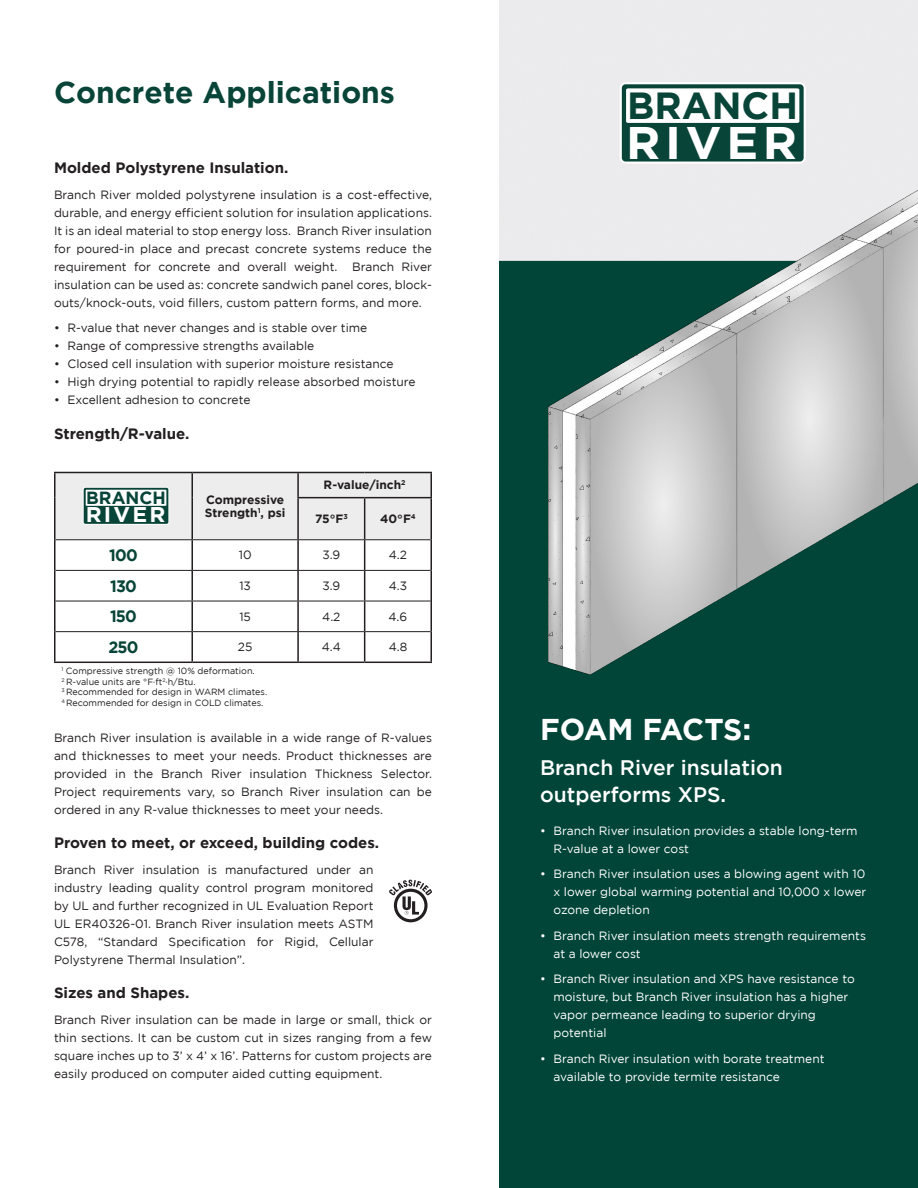
<style>
.page{position:relative;width:918px;height:1188px;background:#fff}
.page>*{position:absolute;margin:0;border:0;box-sizing:border-box;transform-origin:0 0}
.t1{font:700 45.6px "Gotham";letter-spacing:.1em;color:#fff;scale:1.04 1}
.t2{font:700 37.65px "Gotham";color:#084437}
.t3{font:700 30px "Gotham";color:#084437}
.t4{font:700 30px "Gotham";letter-spacing:-.015em;color:#fff}
.t5{font:700 21.3px "Gotham";letter-spacing:.1em;color:#fff;scale:1.04 1}
.Red_CallOut_Type{font:500 21px/27px "Gotham";color:#fff}
.t6{font:700 17.55px "Gotham";color:#084437}
.t7{font:700 16.5px "Gotham";letter-spacing:-.05em;color:#084437}
.Body_Text_Heading{font:700 15px "Gotham";color:#231f20}
.Body_Text_Justified{font:12px/18px "Gotham";color:#231f20;text-align:justify}
.t8{font:12px/18px "Gotham";color:#fff}
.Body_Text_Table_Cent{font:700 12px/13.5px "Gotham";color:#231f20}
.Body_Text_Table_Cent-2{font:12px "Gotham";color:#231f20}
.Body_Text_Table_Note{font:9px "Gotham";color:#231f20}
</style>
<div class="page">
<svg style="left:56px;top:540px;width:374px;height:122px"></svg>
<hr style="left:54px;top:472px;width:138px;height:1px;background:#231f20">
<hr style="left:54px;top:473px;width:2px;height:25px;background:#231f20">
<hr style="left:365px;top:472px;width:67px;height:1px;background:#231f20">
<hr style="left:430px;top:473px;width:2px;height:24px;background:#231f20">
<hr style="left:54px;top:498px;width:2px;height:42px;background:#231f20">
<hr style="left:365px;top:497px;width:67px;height:1px;background:#231f20">
<hr style="left:430px;top:498px;width:2px;height:42px;background:#231f20">
<hr style="left:54px;top:540px;width:2px;height:30px;background:#231f20">
<hr style="left:364px;top:540px;width:1px;height:30px;background:#231f20">
<hr style="left:54px;top:570px;width:2px;height:31px;background:#231f20">
<hr style="left:54px;top:601px;width:2px;height:31px;background:#231f20">
<hr style="left:364px;top:601px;width:1px;height:30px;background:#231f20">
<hr style="left:56px;top:570px;width:136px;height:1px;background:#231f20">
<hr style="left:56px;top:601px;width:136px;height:1px;background:#231f20">
<hr style="left:365px;top:601px;width:65px;height:1px;background:#231f20">
<hr style="left:192px;top:601px;width:106px;height:1px;background:#231f20">
<hr style="left:298px;top:601px;width:67px;height:1px;background:#231f20">
<hr style="left:191px;top:540px;width:2px;height:30px;background:#231f20">
<hr style="left:297px;top:540px;width:2px;height:30px;background:#231f20">
<hr style="left:430px;top:540px;width:2px;height:30px;background:#231f20">
<hr style="left:191px;top:601px;width:2px;height:30px;background:#231f20">
<hr style="left:297px;top:601px;width:2px;height:30px;background:#231f20">
<hr style="left:430px;top:601px;width:2px;height:31px;background:#231f20">
<hr style="left:192px;top:570px;width:106px;height:1px;background:#231f20">
<hr style="left:298px;top:570px;width:67px;height:1px;background:#231f20">
<hr style="left:365px;top:570px;width:65px;height:1px;background:#231f20">
<hr style="left:191px;top:571px;width:2px;height:30px;background:#231f20">
<hr style="left:297px;top:571px;width:2px;height:30px;background:#231f20">
<hr style="left:364px;top:571px;width:1px;height:30px;background:#231f20">
<hr style="left:430px;top:570px;width:2px;height:31px;background:#231f20">
<hr style="left:56px;top:631px;width:136px;height:1px;background:#231f20">
<hr style="left:192px;top:631px;width:106px;height:1px;background:#231f20">
<hr style="left:298px;top:631px;width:67px;height:1px;background:#231f20">
<hr style="left:365px;top:631px;width:65px;height:1px;background:#231f20">
<hr style="left:54px;top:632px;width:2px;height:30px;background:#231f20">
<hr style="left:191px;top:632px;width:2px;height:30px;background:#231f20">
<hr style="left:297px;top:632px;width:2px;height:30px;background:#231f20">
<hr style="left:364px;top:632px;width:1px;height:30px;background:#231f20">
<hr style="left:430px;top:632px;width:2px;height:30px;background:#231f20">
<hr style="left:54px;top:662px;width:138px;height:1px;background:#231f20">
<hr style="left:192px;top:662px;width:106px;height:1px;background:#231f20">
<hr style="left:298px;top:662px;width:67px;height:1px;background:#231f20">
<hr style="left:365px;top:662px;width:67px;height:1px;background:#231f20">
<svg style="left:389px;top:880px;width:43px;height:42px"></svg>
<svg style="left:55px;top:472px;width:376px;height:68px;background:#e1e1e2"></svg>
<div style="left:84px;top:488px;width:84px;height:36px;background:#084437;border-radius:2px"></div>
<div style="left:86px;top:490px;width:80px;height:16px;background:#fff"></div>
<img style="left:500px;top:0;width:418px;height:1188px">
<svg style="left:620px;top:82px;width:186px;height:68px"></svg>
<img style="left:549px;top:150px;width:369px;height:525px">
<p class="t3" style="left:54px;top:75px;width:343px">Concrete Applications</p>
<p class="Body_Text_Heading" style="left:54px;top:159px;width:236px">Molded Polystyrene Insulation.</p>
<p class="Body_Text_Justified" style="left:54px;top:185px;width:380px">Branch River molded polystyrene insulation is a cost-effective, durable, and energy efficient solution for insulation applications.<br>It is an ideal material to stop energy loss. Branch River insulation for poured-in place and precast concrete systems reduce the requirement for concrete and overall weight. Branch River insulation can be used as: concrete sandwich panel cores, block&shy;outs/knock-outs, void fillers, custom pattern forms, and more.</p>
<p class="Body_Text_Justified" style="left:54px;top:319px;width:315px">• R-value that never changes and is stable over time</p>
<p class="Body_Text_Justified" style="left:54px;top:337px;width:262px">• Range of compressive strengths available</p>
<p class="Body_Text_Justified" style="left:54px;top:355px;width:341px">• Closed cell insulation with superior moisture resistance</p>
<p class="Body_Text_Justified" style="left:54px;top:373px;width:363px">• High drying potential to rapidly release absorbed moisture</p>
<p class="Body_Text_Justified" style="left:54px;top:391px;width:198px">• Excellent adhesion to concrete</p>
<p class="Body_Text_Heading" style="left:54px;top:425px;width:137px">Strength/R-value.</p>
<p class="t6" style="left:86px;top:488px;width:81px">BRANCH</p>
<p class="t5" style="left:86px;top:503px;width:78px">RIVER</p>
<p class="Body_Text_Table_Cent" style="left:205px;top:492px;width:82px">Compressive<br>Strength<sup>1</sup>, psi</p>
<p class="Body_Text_Table_Cent" style="left:324px;top:478px;width:83px">R-value/inch<sup>2</sup></p>
<p class="Body_Text_Table_Cent" style="left:315px;top:512px;width:34px">75°F<sup>3</sup></p>
<p class="Body_Text_Table_Cent" style="left:380px;top:512px;width:37px">40°F<sup>4</sup></p>
<p class="t7" style="left:109px;top:546px;width:30px">100</p>
<p class="Body_Text_Table_Cent-2" style="left:239px;top:549px;width:14px">10</p>
<p class="Body_Text_Table_Cent-2" style="left:322px;top:549px;width:20px">3.9</p>
<p class="Body_Text_Table_Cent-2" style="left:389px;top:549px;width:20px">4.2</p>
<p class="t7" style="left:110px;top:576px;width:28px">130</p>
<p class="Body_Text_Table_Cent-2" style="left:239px;top:579px;width:13px">13</p>
<p class="Body_Text_Table_Cent-2" style="left:322px;top:579px;width:20px">3.9</p>
<p class="Body_Text_Table_Cent-2" style="left:389px;top:579px;width:20px">4.3</p>
<p class="t7" style="left:110px;top:607px;width:28px">150</p>
<p class="Body_Text_Table_Cent-2" style="left:239px;top:610px;width:13px">15</p>
<p class="Body_Text_Table_Cent-2" style="left:322px;top:610px;width:20px">4.2</p>
<p class="Body_Text_Table_Cent-2" style="left:389px;top:610px;width:20px">4.6</p>
<p class="t7" style="left:108px;top:638px;width:32px">250</p>
<p class="Body_Text_Table_Cent-2" style="left:238px;top:640px;width:16px">25</p>
<p class="Body_Text_Table_Cent-2" style="left:322px;top:640px;width:21px">4.4</p>
<p class="Body_Text_Table_Cent-2" style="left:389px;top:640px;width:20px">4.8</p>
<p class="Body_Text_Table_Note" style="left:61px;top:666px;width:195px"><sup>1</sup> Compressive strength @ 10% deformation.</p>
<p class="Body_Text_Table_Note" style="left:61px;top:677px;width:136px"><sup>2</sup> R-value units are °F·ft<sup>2</sup>·h/Btu.</p>
<p class="Body_Text_Table_Note" style="left:61px;top:687px;width:207px"><sup>3</sup> Recommended for design in WARM climates.</p>
<p class="Body_Text_Table_Note" style="left:61px;top:698px;width:203px"><sup>4</sup> Recommended for design in COLD climates.</p>
<p class="Body_Text_Justified" style="left:54px;top:728px;width:380px">Branch River insulation is available in a wide range of R-values and thicknesses to meet your needs. Product thicknesses are provided in the Branch River insulation Thickness Selector.<br>Project requirements vary, so Branch River insulation can be ordered in any R-value thicknesses to meet your needs.</p>
<p class="Body_Text_Heading" style="left:54px;top:834px;width:327px">Proven to meet, or exceed, building codes.</p>
<p class="Body_Text_Justified" style="left:54px;top:860px;width:321px">Branch River insulation is manufactured under an industry leading quality control program monitored by UL and further recognized in UL Evaluation Report UL ER40326-01. Branch River insulation meets ASTM C578, “Standard Specification for Rigid, Cellular Polystyrene Thermal Insulation”.</p>
<p class="Body_Text_Heading" style="left:54px;top:984px;width:137px">Sizes and Shapes.</p>
<p class="Body_Text_Justified" style="left:54px;top:1010px;width:380px">Branch River insulation can be made in large or small, thick or thin sections. It can be custom cut in sizes ranging from a few square inches up to 3’ x 4’ x 16’. Patterns for custom projects are easily produced on computer aided cutting equipment.</p>
<p class="t2" style="left:627px;top:84px;width:172px">BRANCH</p>
<p class="t1" style="left:626px;top:116px;width:166px">RIVER</p>
<p class="t4" style="left:540px;top:712px;width:213px">FOAM FACTS:</p>
<p class="Red_CallOut_Type" style="left:540px;top:753px;width:244px">Branch River insulation outperforms XPS.</p>
<p class="t8" style="left:554px;top:821px;width:306px;text-indent:-14px">• Branch River insulation provides a stable long-term<br>R-value at a lower cost</p>
<p class="t8" style="left:554px;top:865px;width:314px;text-align:justify;text-indent:-14px">• Branch River insulation uses a blowing agent with 10 x lower global warming potential and 10,000 x lower ozone depletion</p>
<p class="t8" style="left:554px;top:926px;width:314px;text-indent:-14px">• Branch River insulation meets strength requirements at a lower cost</p>
<p class="t8" style="left:554px;top:970px;width:303px;text-indent:-14px">• Branch River insulation and XPS have resistance to moisture, but Branch River insulation has a higher vapor permeance leading to superior drying potential</p>
<p class="t8" style="left:554px;top:1050px;width:273px;text-indent:-14px">• Branch River insulation with borate treatment available to provide termite resistance</p>
</div>
